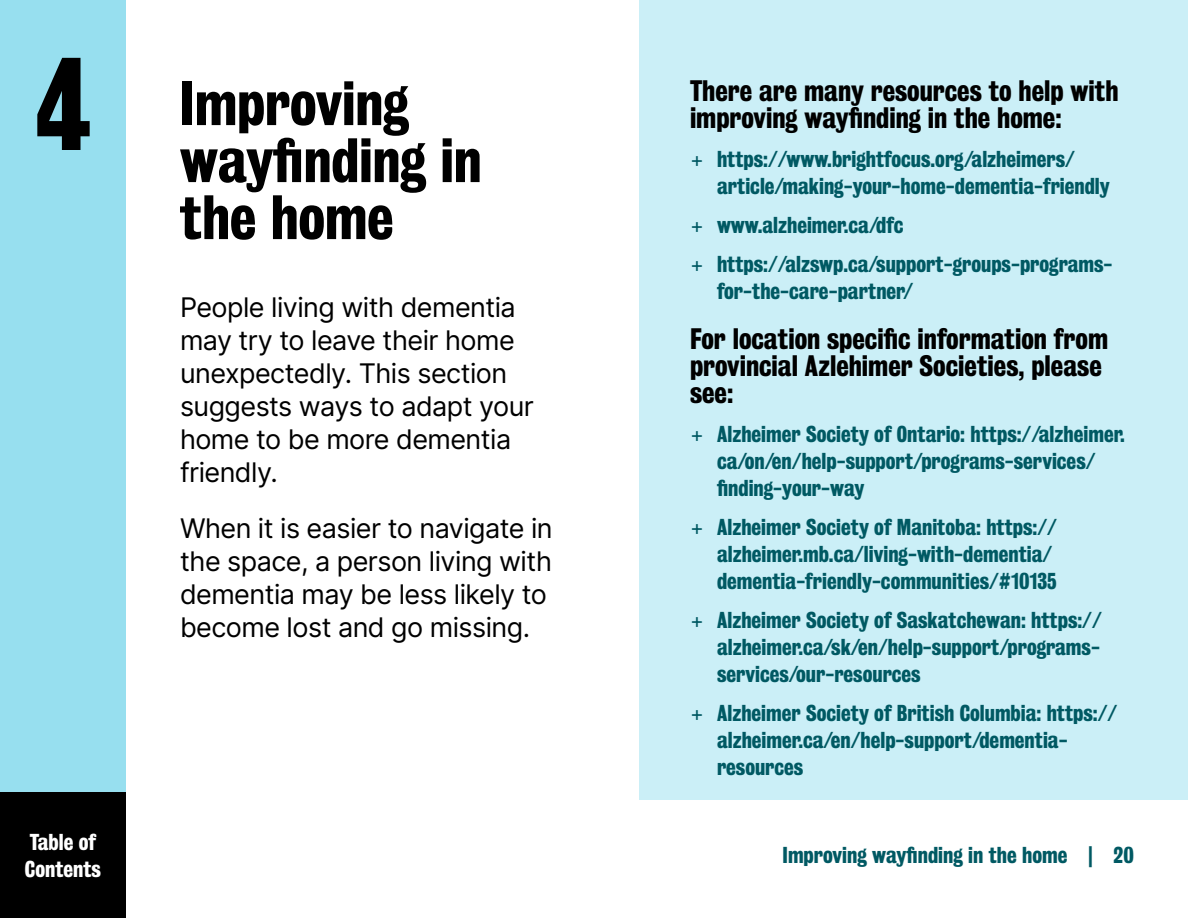
<style>
.page{position:relative;width:1188px;height:918px;background:#fff}
.page>*{position:absolute;margin:0;border:0;box-sizing:border-box;transform-origin:0 0}
.H3-Headline{font:700 57px/57px "Bureau Grot Cond";color:#000}
.P2-Intro{font:27px/33px "Inter";letter-spacing:-.02em;color:#000}
.Copy-after_links{font:700 27px/27px "Bureau Grot Cond";color:#000}
.Hyperlink-Regular-Teal{font:700 21px/27px "Bureau Grot Cond";color:#005963}
.Hyperlink-BackToContent{font:700 21px/27px "Bureau Grot Cond";color:#fff}
.s1{font-size:120px}
.s2{font-family:"Inter";font-weight:400}
</style>
<div class="page">
<div style="left:639px;top:0;width:549px;height:800px;background:#cbeff7"></div>
<div style="left:0;top:0;width:126px;height:918px;background:#97dfef"></div>
<div style="left:0;top:792px;width:126px;height:126px;background:#000"></div>
<h3 class="H3-Headline" style="left:180px;top:76px;width:303px;text-indent:-146px"><span class="s1">4</span> Improving wayfinding in the home</h3>
<p class="Hyperlink-BackToContent" style="left:25px;top:829px;width:78px">Table of<br>Contents</p>
<p class="P2-Intro" style="left:180px;top:290px;width:355px">People living with dementia may try to leave their home unexpectedly. This section suggests ways to adapt your home to be more dementia friendly.</p>
<p class="P2-Intro" style="left:180px;top:511px;width:374px">When it is easier to navigate in the space, a person living with dementia may be less likely to become lost and go missing.</p>
<p class="Copy-after_links" style="left:690px;top:78px;width:430px">There are many resources to help with improving wayfinding in the home:</p>
<p class="Hyperlink-Regular-Teal" style="left:717px;top:146px;width:394px;text-indent:-27px"><span class="s2">+</span> https://www.brightfocus.org/alzheimers/ article/making-your-home-dementia-friendly</p>
<p class="Hyperlink-Regular-Teal" style="left:690px;top:212px;width:215px"><span class="s2">+</span> www.alzheimer.ca/dfc</p>
<p class="Hyperlink-Regular-Teal" style="left:717px;top:251px;width:397px;text-indent:-27px"><span class="s2">+</span> https://alzswp.ca/support-groups-programs&shy;for-the-care-partner/</p>
<p class="Copy-after_links" style="left:690px;top:325px;width:420px">For location specific information from provincial Azlehimer Societies, please see:</p>
<p class="Hyperlink-Regular-Teal" style="left:717px;top:421px;width:409px;text-indent:-27px"><span class="s2">+</span> Alzheimer Society of Ontario: https://alzheimer. ca/on/en/help-support/programs-services/ finding-your-way</p>
<p class="Hyperlink-Regular-Teal" style="left:717px;top:514px;width:342px;text-indent:-27px"><span class="s2">+</span> Alzheimer Society of Manitoba: https:// alzheimer.mb.ca/living-with-dementia/ dementia-friendly-communities/#10135</p>
<p class="Hyperlink-Regular-Teal" style="left:717px;top:607px;width:386px;text-align:justify;text-indent:-27px"><span class="s2">+</span> Alzheimer Society of Saskatchewan: https:// alzheimer.ca/sk/en/help-support/programs&shy;services/our-resources</p>
<p class="Hyperlink-Regular-Teal" style="left:717px;top:700px;width:402px;text-indent:-27px"><span class="s2">+</span> Alzheimer Society of British Columbia: https:// alzheimer.ca/en/help-support/dementia&shy;resources</p>
<p class="Hyperlink-Regular-Teal" style="left:783px;top:842px;width:353px">Improving wayfinding in the home | 20</p>
</div>
